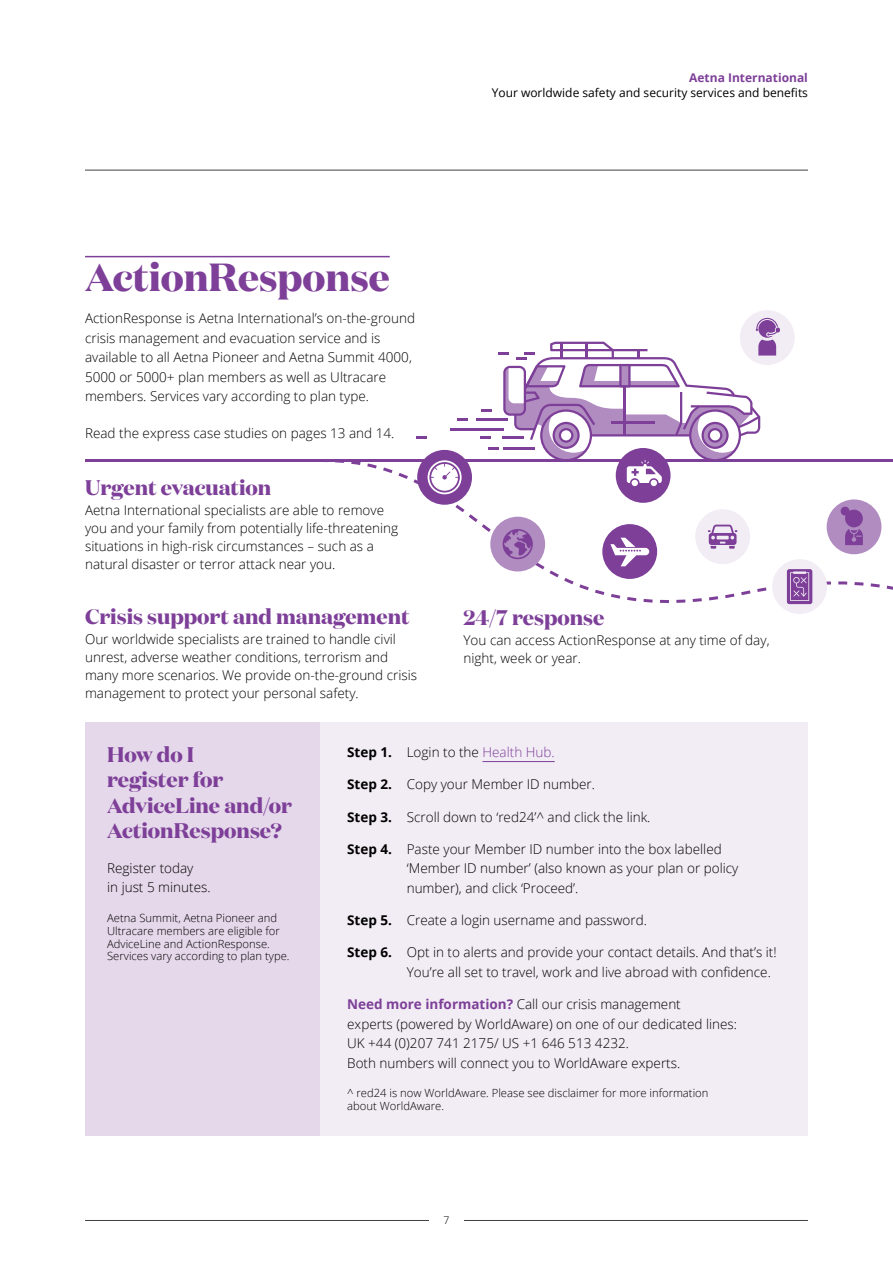
<style>
.page{position:relative;width:893px;height:1263px;background:#fff}
.page>*{position:absolute;margin:0;border:0;box-sizing:border-box;transform-origin:0 0}
.t1{font:700 39px "Domaine Display";color:#7d3f98}
.t2{font:700 21px/25.5px "Domaine Display";color:#7d3f98}
.t3{font:300 13.5px/19.5px "Open Sans";color:#000}
.t4{font:12px "Open Sans";color:#000}
.t5{font:700 12px "Open Sans";color:#7d3f98}
.t6{font:300 11.25px/12.8px "Open Sans";color:#000}
.t7{font:300 10.5px "Open Sans";color:#000}
.s1{font-weight:700}
.s2{color:#7d3f98}
.s3{font-weight:700;color:#7d3f98}
</style>
<div class="page">
<div style="left:85px;top:722px;width:723px;height:413px;background:#f2ecf5"></div>
<div style="left:85px;top:722px;width:235px;height:413px;background:#e5d8ea"></div>
<hr style="left:85px;top:170px;width:723px;height:1px;background:#414141">
<hr style="left:85px;top:1220px;width:723px;height:1px;background:#414141">
<div style="left:429px;top:1216px;width:34px;height:9px;background:#fff"></div>
<hr style="left:85px;top:256px;width:305px;height:1px;background:#7d3f98">
<hr style="left:482px;top:761px;width:73px;height:1px;background:#7d3f98">
<hr style="left:85px;top:459px;width:808px;height:2px;background:#7d3f98">
<svg style="left:457px;top:418px;width:10px;height:2px"></svg>
<svg style="left:416px;top:437px;width:11px;height:2px"></svg>
<hr style="left:476px;top:418px;width:32px;height:2px;background:#7d3f98">
<hr style="left:450px;top:428px;width:53px;height:2px;background:#7d3f98">
<div style="left:740px;top:310px;width:55px;height:55px;background:#f2ecf5;border-radius:50%"></div>
<div style="left:827px;top:499px;width:54px;height:55px;background:#b18cc1;border-radius:50%"></div>
<svg style="left:841px;top:507px;width:22px;height:38px"></svg>
<svg style="left:320px;top:458px;width:431px;height:139px"></svg>
<div style="left:490px;top:517px;width:55px;height:54px;background:#b18cc1;border-radius:50%"></div>
<svg style="left:503px;top:529px;width:30px;height:30px"></svg>
<div style="left:417px;top:450px;width:55px;height:55px;background:#7d3f98;border-radius:50%"></div>
<svg style="left:428px;top:460px;width:34px;height:34px"></svg>
<div style="left:772px;top:559px;width:55px;height:55px;background:#f2ecf5;border-radius:50%"></div>
<svg style="left:757px;top:563px;width:136px;height:50px"></svg>
<svg style="left:480px;top:318px;width:300px;height:168px"></svg>
<p class="t5" style="left:689px;top:70px;width:120px">Aetna International</p>
<p class="t4" style="left:492px;top:84px;width:318px">Your worldwide safety and security services and benefits</p>
<h2 class="t1" style="left:85px;top:249px;width:306px">ActionResponse</h2>
<p class="t3" style="left:85px;top:308px;width:332px">ActionResponse is Aetna International’s on-the-ground crisis management and evacuation service and is available to all Aetna Pioneer and Aetna Summit 4000, 5000 or 5000+ plan members as well as Ultracare members. Services vary according to plan type.</p>
<p class="t3" style="left:85px;top:423px;width:311px">Read the express case studies on pages 13 and 14.</p>
<h3 class="t2" style="left:85px;top:473px;width:188px">Urgent evacuation</h3>
<p class="t3" style="left:85px;top:500px;width:315px;line-height:18px">Aetna International specialists are able to remove you and your family from potentially life-threatening situations in high-risk circumstances – such as a natural disaster or terror attack near you.</p>
<h3 class="t2" style="left:85px;top:603px;width:326px">Crisis support and management</h3>
<p class="t3" style="left:85px;top:630px;width:334px;line-height:18px">Our worldwide specialists are trained to handle civil unrest, adverse weather conditions, terrorism and many more scenarios. We provide on-the-ground crisis management to protect your personal safety.</p>
<h3 class="t2" style="left:463px;top:603px;width:142px">24/7 response</h3>
<p class="t3" style="left:463px;top:630px;width:308px;line-height:18px">You can access ActionResponse at any time of day, night, week or year.</p>
<h3 class="t2" style="left:107px;top:741px;width:186px">How do I<br>register for<br>AdviceLine and/or<br>ActionResponse?</h3>
<p class="t3" style="left:107px;top:858px;width:105px">Register today<br>in just 5 minutes.</p>
<p class="t6" style="left:107px;top:911px;width:184px">Aetna Summit, Aetna Pioneer and Ultracare members are eligible for AdviceLine and ActionResponse.<br>Services vary according to plan type.</p>
<p class="t3" style="left:347px;top:742px;width:209px"><span class="s1">Step 1.</span> Login to the <span class="s2">Health Hub.</span></p>
<p class="t3" style="left:347px;top:774px;width:249px"><span class="s1">Step 2.</span> Copy your Member ID number.</p>
<p class="t3" style="left:347px;top:806px;width:305px"><span class="s1">Step 3.</span> Scroll down to ‘red24’^ and click the link.</p>
<p class="t3" style="left:407px;top:839px;width:333px;text-indent:-60px"><span class="s1">Step 4.</span> Paste your Member ID number into the box labelled ‘Member ID number’ (also known as your plan or policy number), and click ‘Proceed’.</p>
<p class="t3" style="left:347px;top:910px;width:301px"><span class="s1">Step 5.</span> Create a login username and password.</p>
<p class="t3" style="left:407px;top:942px;width:371px;text-indent:-60px"><span class="s1">Step 6.</span> Opt in to alerts and provide your contact details. And that’s it!<br>You’re all set to travel, work and live abroad with confidence.</p>
<p class="t3" style="left:347px;top:994px;width:391px"><span class="s3">Need more information?</span> Call our crisis management<br>experts (powered by WorldAware) on one of our dedicated lines:<br>UK +44 (0)207 741 2175/ US +1 646 513 4232.</p>
<p class="t3" style="left:347px;top:1052px;width:335px">Both numbers will connect you to WorldAware experts.</p>
<p class="t6" style="left:347px;top:1087px;width:363px">^ red24 is now WorldAware. Please see disclaimer for more information about WorldAware.</p>
<p class="t7" style="left:443px;top:1213px;width:7px">7</p>
</div>
